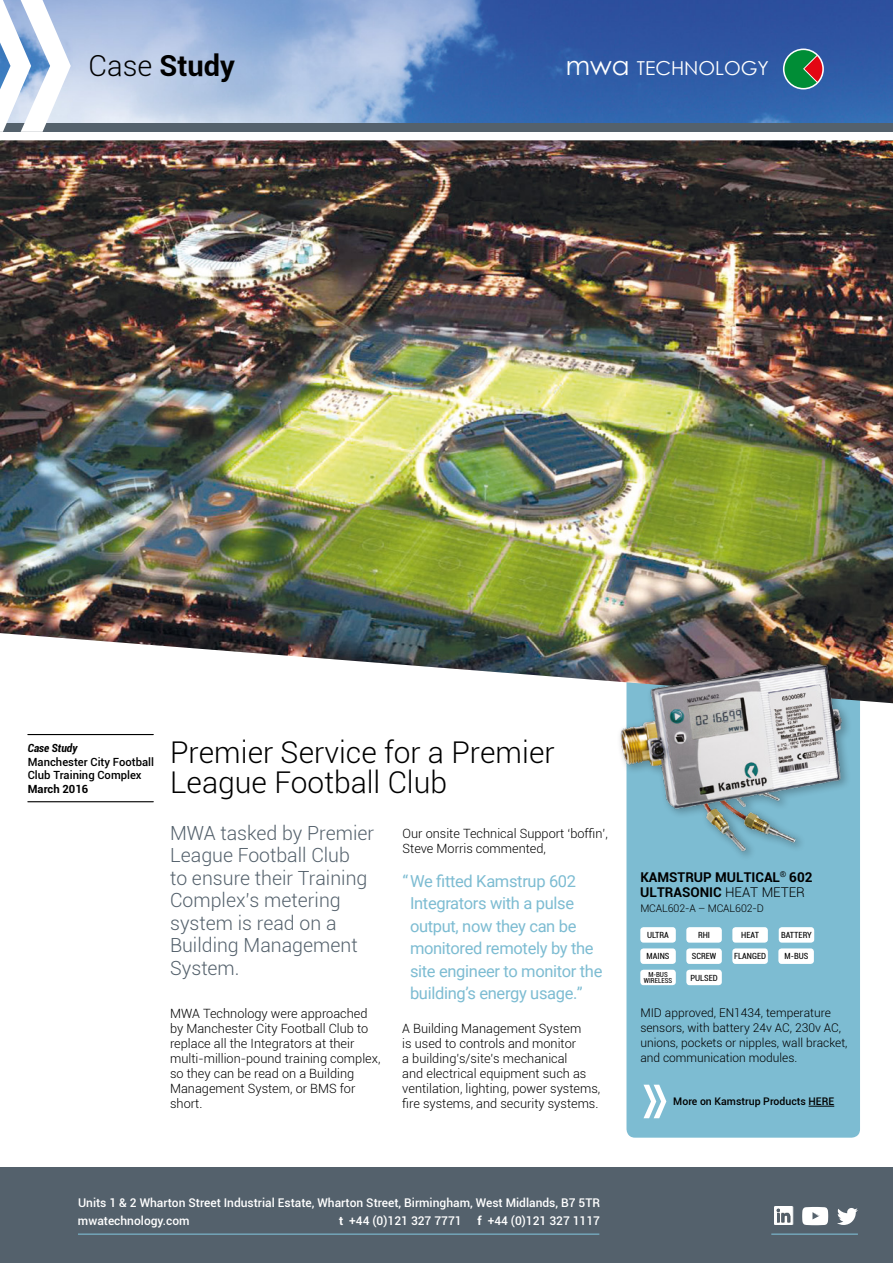
<style>
.page{position:relative;width:893px;height:1263px;background:#fff}
.page>*{position:absolute;margin:0;border:0;box-sizing:border-box;transform-origin:0 0}
.t1{font:300 30px/30px "Roboto";color:#000}
.t2{font:700 28.95px "Roboto";color:#000}
.t3{font:300 19.5px/22.5px "Roboto";color:#54616c}
.t4{font:19.2px "Century Gothic";color:#fff}
.t5{font:16.5px/22.5px "Roboto";letter-spacing:-.02em;color:#7dbcd2}
.t6{font:700 13.5px/15px "Roboto";color:#000}
.t7{font:300 12.75px/15px "Roboto";color:#000}
.t8{font:500 12px/18.6px "Roboto";color:#fff}
.t9{font:300 12px/15px "Roboto";color:#000}
.t10{font:500 11.25px/13.5px "Roboto";color:#000}
.t11{font:italic 700 condensed 11.25px "Roboto";color:#000}
.t12{font:700 11.25px "Roboto";color:#000}
.t13{font:500 10.5px "Roboto";color:#000}
.t14{font:300 10.5px "Roboto";letter-spacing:-.01em;color:#000}
.t15{font:condensed 8.55px "Roboto";color:#000}
.t16{font:condensed 6.9px/5.7px "Roboto";color:#000;text-align:center}
.s1{font-weight:300}
.s2{font-size:26.1px}
.s3{font-weight:700}
</style>
<div class="page">
<div style="left:626px;top:673px;width:234px;height:465px;background:#7dbcd2;border-radius:9px"></div>
<div style="left:640px;top:970px;width:36px;height:15px;background:#fff;border-radius:3px"></div>
<div style="left:778px;top:948px;width:36px;height:16px;background:#fff;border-radius:3px"></div>
<div style="left:686px;top:948px;width:36px;height:16px;background:#fff;border-radius:3px"></div>
<div style="left:732px;top:948px;width:36px;height:16px;background:#fff;border-radius:3px"></div>
<div style="left:686px;top:970px;width:36px;height:15px;background:#fff;border-radius:3px"></div>
<div style="left:640px;top:948px;width:36px;height:16px;background:#fff;border-radius:3px"></div>
<div style="left:779px;top:927px;width:35px;height:16px;background:#fff;border-radius:3px"></div>
<div style="left:732px;top:927px;width:36px;height:16px;background:#fff;border-radius:3px"></div>
<div style="left:686px;top:927px;width:36px;height:16px;background:#fff;border-radius:3px"></div>
<div style="left:640px;top:927px;width:36px;height:16px;background:#fff;border-radius:3px"></div>
<svg style="left:808px;top:1106px;width:26px;height:1px"></svg>
<svg style="left:643px;top:1085px;width:23px;height:33px"></svg>
<div style="left:0;top:1168px;width:893px;height:95px;background:#54616c"></div>
<img style="left:71px;top:0;width:822px;height:123px">
<div style="left:0;top:123px;width:893px;height:9px;background:#54616c"></div>
<svg style="left:783px;top:49px;width:41px;height:40px"></svg>
<svg style="left:784px;top:50px;width:38px;height:38px"></svg>
<img style="left:0;top:140px;width:893px;height:563px">
<hr style="left:28px;top:801px;width:125px;height:1px;background:#000">
<hr style="left:28px;top:734px;width:125px;height:1px;background:#000">
<svg style="left:0;top:0;width:71px;height:132px"></svg>
<div style="left:615px;top:658px;width:237px;height:204px;background:#000;opacity:.25"></div>
<img style="left:609px;top:663px;width:255px;height:190px">
<hr style="left:78px;top:1233px;width:521px;height:2px;background:#7dbcd2">
<hr style="left:771px;top:1233px;width:87px;height:2px;background:#7dbcd2">
<svg style="left:837px;top:1208px;width:21px;height:17px"></svg>
<img style="left:775px;top:1207px;width:18px;height:17px">
<svg style="left:802px;top:1207px;width:26px;height:18px"></svg>
<h2 class="t2" style="left:89px;top:45px;width:148px"><span class="s1">Case</span> Study</h2>
<h3 class="t4" style="left:566px;top:55px;width:205px"><span class="s2">mwa</span> TECHNOLOGY</h3>
<p class="t11" style="left:28px;top:740px;width:51px">Case Study</p>
<p class="t10" style="left:28px;top:754px;width:128px">Manchester City Football<br>Club Training Complex</p>
<p class="t12" style="left:28px;top:781px;width:62px">March 2016</p>
<h1 class="t1" style="left:170px;top:736px;width:386px">Premier Service for a Premier<br>League Football Club</h1>
<h3 class="t3" style="left:170px;top:821px;width:206px">MWA tasked by Premier<br>League Football Club<br>to ensure their Training<br>Complex’s metering system is read on a<br>Building Management<br>System.</h3>
<p class="t7" style="left:403px;top:825px;width:207px">Our onsite Technical Support ‘boffin’,<br>Steve Morris commented,</p>
<p class="t5" style="left:410px;top:869px;width:194px;text-indent:-7px">“We fitted Kamstrup 602<br>Integrators with a pulse output, now they can be monitored remotely by the site engineer to monitor the building’s energy usage. ”</p>
<p class="t7" style="left:170px;top:1005px;width:212px">MWA Technology were approached by Manchester City Football Club to replace all the Integrators at their multi-million-pound training complex, so they can be read on a Building<br>Management System, or BMS for short.</p>
<p class="t7" style="left:402px;top:1020px;width:200px">A Building Management System<br>is used to controls and monitor<br>a building’s/site’s mechanical<br>and electrical equipment such as ventilation, lighting, power systems, fire systems, and security systems.</p>
<p class="t6" style="left:640px;top:869px;width:174px">KAMSTRUP MULTICAL<sup>®</sup> 602<br>ULTRASONIC <span class="s1">HEAT METER</span></p>
<p class="t14" style="left:640px;top:900px;width:125px">MCAL602-A – MCAL602-D</p>
<p class="t15" style="left:647px;top:929px;width:23px">ULTRA</p>
<p class="t15" style="left:698px;top:929px;width:14px">RHI</p>
<p class="t15" style="left:741px;top:929px;width:19px">HEAT</p>
<p class="t15" style="left:647px;top:950px;width:24px">MAINS</p>
<p class="t16" style="left:644px;top:971px;width:30px">M-BUS<br>WIRELESS</p>
<p class="t15" style="left:692px;top:950px;width:26px">SCREW</p>
<p class="t15" style="left:734px;top:950px;width:34px">FLANGED</p>
<p class="t15" style="left:690px;top:972px;width:29px">PULSED</p>
<p class="t15" style="left:781px;top:929px;width:32px">BATTERY</p>
<p class="t15" style="left:785px;top:950px;width:25px">M-BUS</p>
<p class="t9" style="left:640px;top:1005px;width:209px">MID approved, EN1434, temperature sensors, with battery 24v AC, 230v AC, unions, pockets or nipples, wall bracket, and communication modules.</p>
<p class="t13" style="left:673px;top:1094px;width:163px">More on Kamstrup Products HERE</p>
<p class="t8" style="left:78px;top:1192px;width:524px">Units 1 &amp; 2 Wharton Street Industrial Estate, Wharton Street, Birmingham, West Midlands, B7 5TR mwatechnology.com</p>
<p class="t8" style="left:339px;top:1211px;width:124px"><span class="s3">t</span> +44 (0)121 327 7771</p>
<p class="t8" style="left:477px;top:1211px;width:124px"><span class="s3">f</span> +44 (0)121 327 1117</p>
</div>
